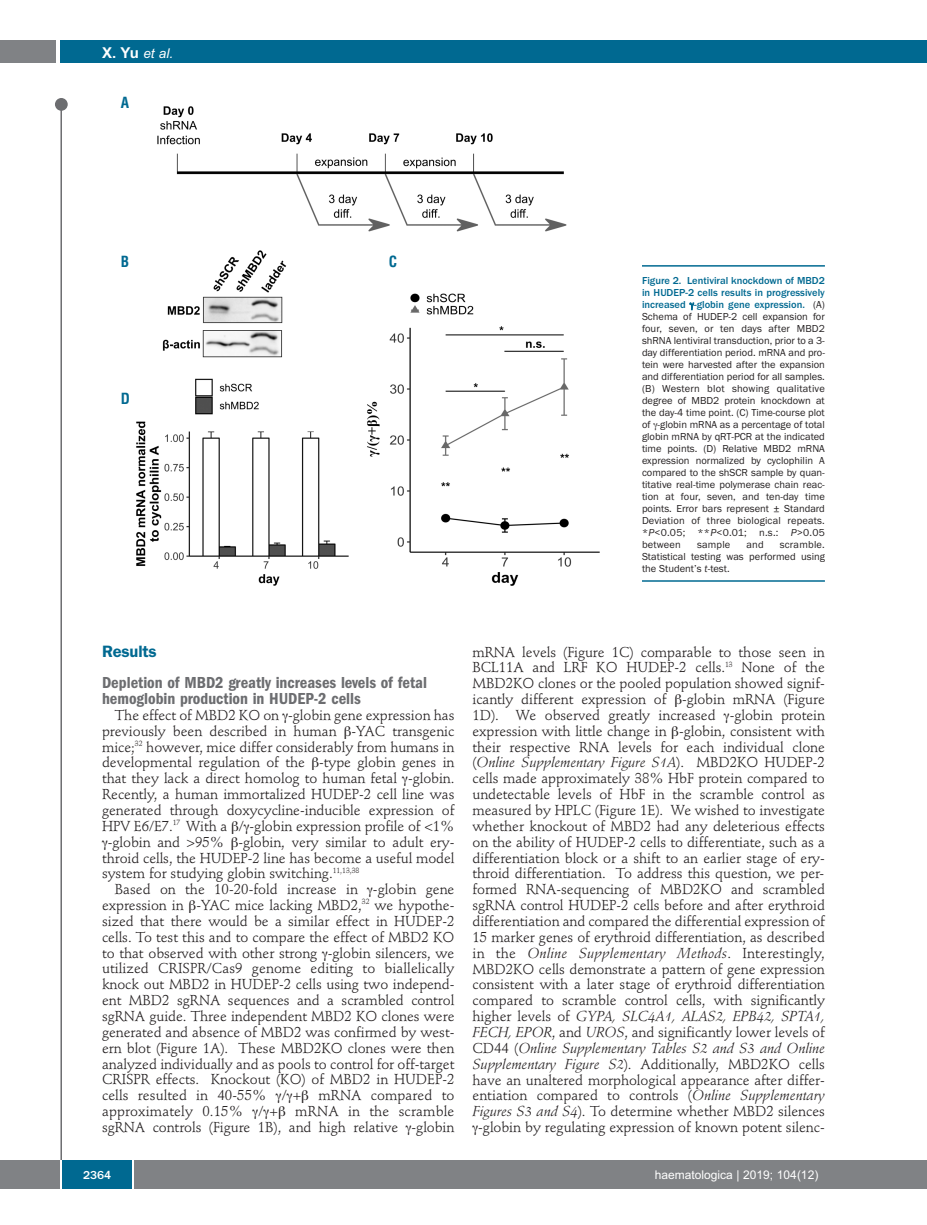
<style>
.page{position:relative;width:927px;height:1225px;background:#fff}
.page>*{position:absolute;margin:0;border:0;box-sizing:border-box;transform-origin:0 0}
.t1{font:600 condensed 16.5px/15.9px "Franklin Gothic";color:#6c6d70}
.t2{font:600 16.5px "Franklin Gothic";letter-spacing:-.01em;color:#006991}
.t3{font:700 condensed 15px "Helvetica";color:#006991}
.t4{font:14.25px/15.9px "Stempel Schneidler";letter-spacing:-.005em;color:#231f20;text-align:center}
.t5{font:italic 13.5px "Arial";color:#fff}
.t6{font:12px "Arial";color:#fff}
.t7{font:500 12px "Franklin Gothic";color:#fff}
.t8{font:10.5px/12px "Franklin Gothic";color:#231f20;text-align:justify}
.s1{font-weight:700;font-style:normal;font-size:15px}
.s2{font-weight:500;color:#006991}
.s3{font-style:italic}
</style>
<div class="page">
<div style="left:911px;top:40px;width:16px;height:22px;background:#006991"></div>
<div style="left:910px;top:1160px;width:17px;height:28px;background:#808285"></div>
<div style="left:55px;top:98px;width:13px;height:13px;background:#6c6d70;border-radius:50%"></div>
<hr style="left:60px;top:101px;width:2px;height:1061px;background:#6c6d70">
<div style="left:60px;top:40px;width:852px;height:22px;background:#006991"></div>
<div style="left:0;top:40px;width:56px;height:22px;background:#808285"></div>
<div style="left:0;top:1160px;width:911px;height:28px;background:#808285"></div>
<div style="left:62px;top:1160px;width:71px;height:28px;background:#006991"></div>
<hr style="left:60px;top:1160px;width:2px;height:28px;background:#fff">
<svg style="left:133px;top:1160px;width:1px;height:28px"></svg>
<img style="left:136px;top:106px;width:464px;height:480px">
<hr style="left:642px;top:265px;width:183px;height:2px;background:#006991">
<hr style="left:642px;top:580px;width:183px;height:2px;background:#006991">
<p class="t5" style="left:102px;top:45px;width:73px"><span class="s1">X. Yu</span> et al.</p>
<p class="t3" style="left:121px;top:94px;width:10px">A</p>
<p class="t3" style="left:121px;top:252px;width:10px">B</p>
<p class="t3" style="left:389px;top:252px;width:10px">C</p>
<p class="t3" style="left:121px;top:390px;width:11px">D</p>
<p class="t8" style="left:642px;top:274px;width:184px"><span class="s2">Figure 2. Lentiviral knockdown of MBD2 in HUDEP-2 cells results in progressively increased -globin gene expression.</span> (A)<br>Schema of HUDEP-2 cell expansion for four, seven, or ten days after MBD2 shRNA lentiviral transduction, prior to a 3- day differentiation period. mRNA and pro&shy;tein were harvested after the expansion and differentiation period for all samples. (B) Western blot showing qualitative degree of MBD2 protein knockdown at the day-4 time point. (C) Time-course plot of -globin mRNA as a percentage of total globin mRNA by qRT-PCR at the indicated time points. (D) Relative MBD2 mRNA expression normalized by cyclophilin A compared to the shSCR sample by quan&shy;titative real-time polymerase chain reac&shy;tion at four, seven, and ten-day time points. Error bars represent ± Standard Deviation of three biological repeats. *<span class="s3">P</span>&lt;0.05; **<span class="s3">P</span>&lt;0.01; n.s.: <span class="s3">P</span>&gt;0.05 between</p>
<p class="t8" style="left:642px;top:538px;width:184px;text-indent:138px">scramble.<br>Statistical testing was performed using the Student’s <span class="s3">t</span>-test.</p>
<p class="t8" style="left:697px;top:538px;width:35px">sample</p>
<p class="t8" style="left:746px;top:538px;width:19px">and</p>
<p class="t2" style="left:102px;top:645px;width:56px">Results</p>
<p class="t1" style="left:102px;top:676px;width:326px">Depletion of MBD2 greatly increases levels of fetal hemoglobin production in HUDEP-2 cells</p>
<p class="t4" style="left:115px;top:708px;width:341px">The effect of MBD2 KO on -globin gene expression has</p>
<p class="t4" style="left:102px;top:724px;width:354px">previously been described in human -YAC transgenic</p>
<p class="t4" style="left:102px;top:740px;width:354px">mice;<sup>32</sup> however, mice differ considerably from humans in</p>
<p class="t4" style="left:102px;top:756px;width:354px">developmental regulation of the -type globin genes in</p>
<p class="t4" style="left:102px;top:772px;width:354px">that they lack a direct homolog to human fetal -globin.</p>
<p class="t4" style="left:102px;top:787px;width:354px">Recently, a human immortalized HUDEP-2 cell line was</p>
<p class="t4" style="left:102px;top:803px;width:354px">generated through doxycycline-inducible expression of</p>
<p class="t4" style="left:102px;top:819px;width:354px">HPV E6/E7.<sup>17</sup> With a / -globin expression profile of &lt;1%</p>
<p class="t4" style="left:108px;top:835px;width:348px">-globin and &gt;95% -globin, very similar to adult ery-</p>
<p class="t4" style="left:102px;top:851px;width:354px">throid cells, the HUDEP-2 line has become a useful model</p>
<p class="t4" style="left:102px;top:867px;width:259px">system for studying globin switching.<sup>11,13,38</sup></p>
<p class="t4" style="left:115px;top:882px;width:341px">Based on the 10-20-fold increase in -globin gene</p>
<p class="t4" style="left:102px;top:898px;width:354px">expression in -YAC mice lacking MBD2,<sup>32</sup> we hypothe-</p>
<p class="t4" style="left:102px;top:914px;width:354px">sized that there would be a similar effect in HUDEP-2</p>
<p class="t4" style="left:102px;top:930px;width:354px">cells. To test this and to compare the effect of MBD2 KO</p>
<p class="t4" style="left:102px;top:946px;width:354px">to that observed with other strong -globin silencers, we</p>
<p class="t4" style="left:102px;top:962px;width:354px">utilized CRISPR/Cas9 genome editing to biallelically</p>
<p class="t4" style="left:102px;top:978px;width:354px">knock out MBD2 in HUDEP-2 cells using two independ-</p>
<p class="t4" style="left:102px;top:993px;width:354px">ent MBD2 sgRNA sequences and a scrambled control</p>
<p class="t4" style="left:102px;top:1009px;width:354px">sgRNA guide. Three independent MBD2 KO clones were</p>
<p class="t4" style="left:102px;top:1025px;width:354px">generated and absence of MBD2 was confirmed by west-</p>
<p class="t4" style="left:102px;top:1041px;width:354px">ern blot (Figure 1A). These MBD2KO clones were then</p>
<p class="t4" style="left:102px;top:1057px;width:354px">analyzed individually and as pools to control for off-target</p>
<p class="t4" style="left:102px;top:1073px;width:354px">CRISPR effects. Knockout (KO) of MBD2 in HUDEP-2</p>
<p class="t4" style="left:102px;top:1088px;width:354px">cells resulted in 40-55% / + mRNA compared to</p>
<p class="t4" style="left:102px;top:1104px;width:354px">approximately 0.15% / + mRNA in the scramble</p>
<p class="t4" style="left:102px;top:1120px;width:354px">sgRNA controls (Figure 1B), and high relative -globin</p>
<p class="t4" style="left:472px;top:645px;width:354px">mRNA levels (Figure 1C) comparable to those seen in BCL11A and LRF KO HUDEP-2 cells.<sup>13</sup> None of the MBD2KO clones or the pooled population showed signif&shy;icantly different expression of -globin mRNA (Figure 1D). We observed greatly increased -globin protein expression with little change in -globin, consistent with their respective RNA levels for each individual clone (<span class="s3">Online Supplementary Figure S1A</span>). MBD2KO HUDEP-2 cells made approximately 38% HbF protein compared to undetectable levels of HbF in the scramble control as measured by HPLC (Figure 1E). We wished to investigate whether knockout of MBD2 had any deleterious effects on the ability of HUDEP-2 cells to differentiate, such as a differentiation block or a shift to an earlier stage of ery&shy;throid differentiation. To address this question, we per&shy;formed RNA-sequencing of MBD2KO and scrambled sgRNA control HUDEP-2 cells before and after erythroid differentiation and compared the differential expression of 15 marker genes of erythroid differentiation, as described in the <span class="s3">Online Supplementary Methods</span>. Interestingly, MBD2KO cells demonstrate a pattern of gene expression consistent with a later stage of erythroid differentiation compared to scramble control cells, with significantly higher levels of <span class="s3">GYPA, SLC4A1, ALAS2, EPB42, SPTA1, FECH, EPOR</span>, and <span class="s3">UROS</span>, and significantly lower levels of CD44 (<span class="s3">Online Supplementary Tables S2 and S3 and Online Supplementary Figure S2</span>). Additionally, MBD2KO cells have an unaltered morphological appearance after differ&shy;entiation compared to controls (<span class="s3">Online Supplementary Figures S3 and S4</span>). To determine whether MBD2 silences -globin by regulating expression of known potent silenc-</p>
<p class="t7" style="left:83px;top:1167px;width:30px">2364</p>
<p class="t6" style="left:655px;top:1167px;width:165px">haematologica | 2019; 104(12)</p>
</div>
